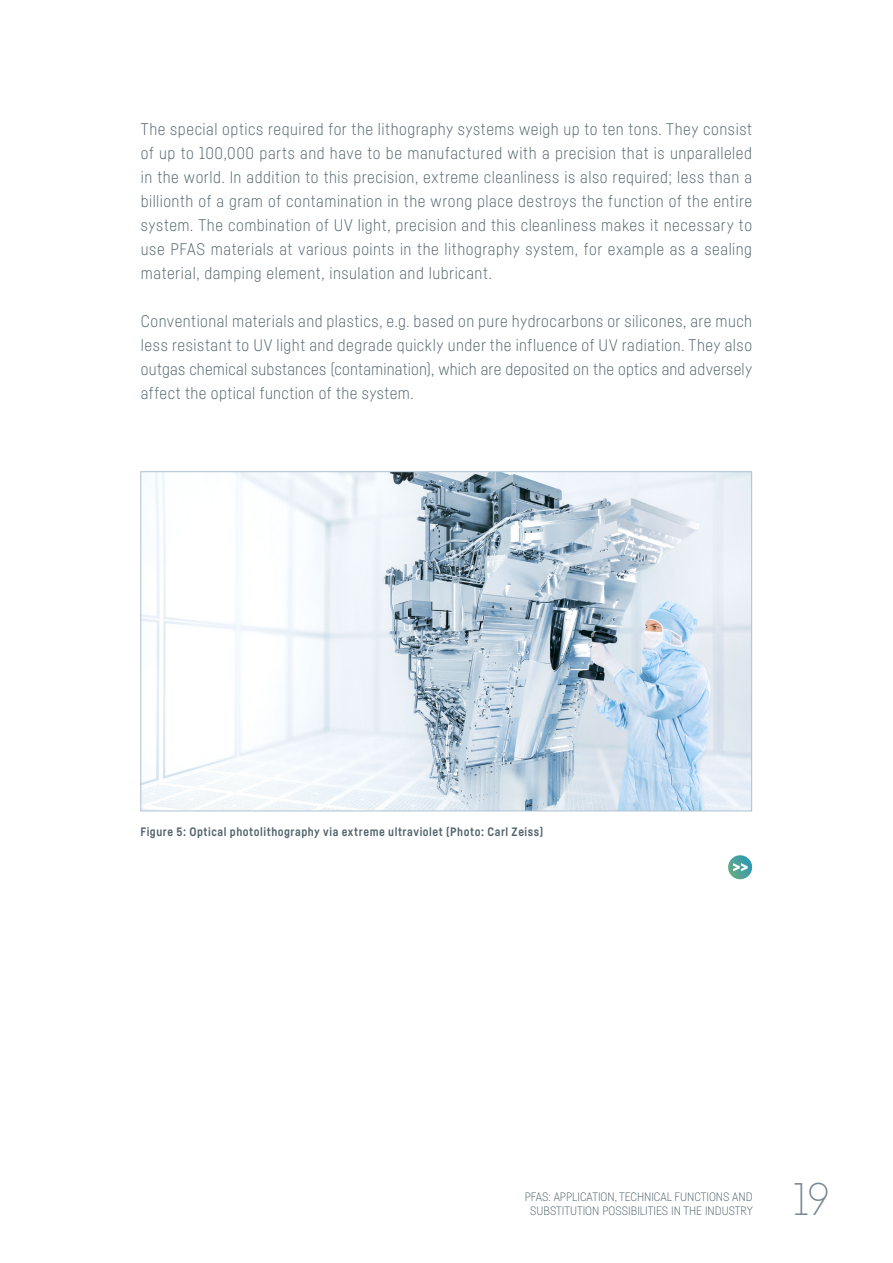
<style>
.page{position:relative;width:893px;height:1263px;background:#fff}
.page>*{position:absolute;margin:0;border:0;box-sizing:border-box;transform-origin:0 0}
.t1{font:100 45px "Fabrikat";color:#7a8891}
.t2{font:300 16.5px/24px "Fabrikat";letter-spacing:.025em;color:#52646d;text-align:justify}
.t3{font:300 12px/14.4px "Fabrikat";color:#52646d;text-align:center}
.t4{font:700 12px "Fabrikat";letter-spacing:.045em;color:#52646d}
</style>
<div class="page">
<img style="left:142px;top:473px;width:608px;height:336px">
<svg style="left:728px;top:855px;width:24px;height:24px"></svg>
<svg style="left:733px;top:863px;width:15px;height:8px"></svg>
<p class="t2" style="left:141px;top:117px;width:613px">The special optics required for the lithography systems weigh up to ten tons. They consist of up to 100,000 parts and have to be manufactured with a precision that is unparalleled in the world. In addition to this precision, extreme cleanliness is also required; less than a billionth of a gram of contamination in the wrong place destroys the function of the entire system. The combination of UV light, precision and this cleanliness makes it necessary to use PFAS materials at various points in the lithography system, for example as a sealing material, damping element, insulation and lubricant.</p>
<p class="t2" style="left:141px;top:309px;width:613px">Conventional materials and plastics, e.g. based on pure hydrocarbons or silicones, are much less resistant to UV light and degrade quickly under the influence of UV radiation. They also outgas chemical substances (contamination), which are deposited on the optics and adversely affect the optical function of the system.</p>
<p class="t4" style="left:140px;top:824px;width:404px">Figure 5: Optical photolithography via extreme ultraviolet (Photo: Carl Zeiss)</p>
<p class="t3" style="left:525px;top:1189px;width:230px">PFAS: APPLICATION, TECHNICAL FUNCTIONS AND<br>SUBSTITUTION POSSIBILITIES IN THE INDUSTRY</p>
<h1 class="t1" style="left:793px;top:1172px;width:38px">19</h1>
</div>
